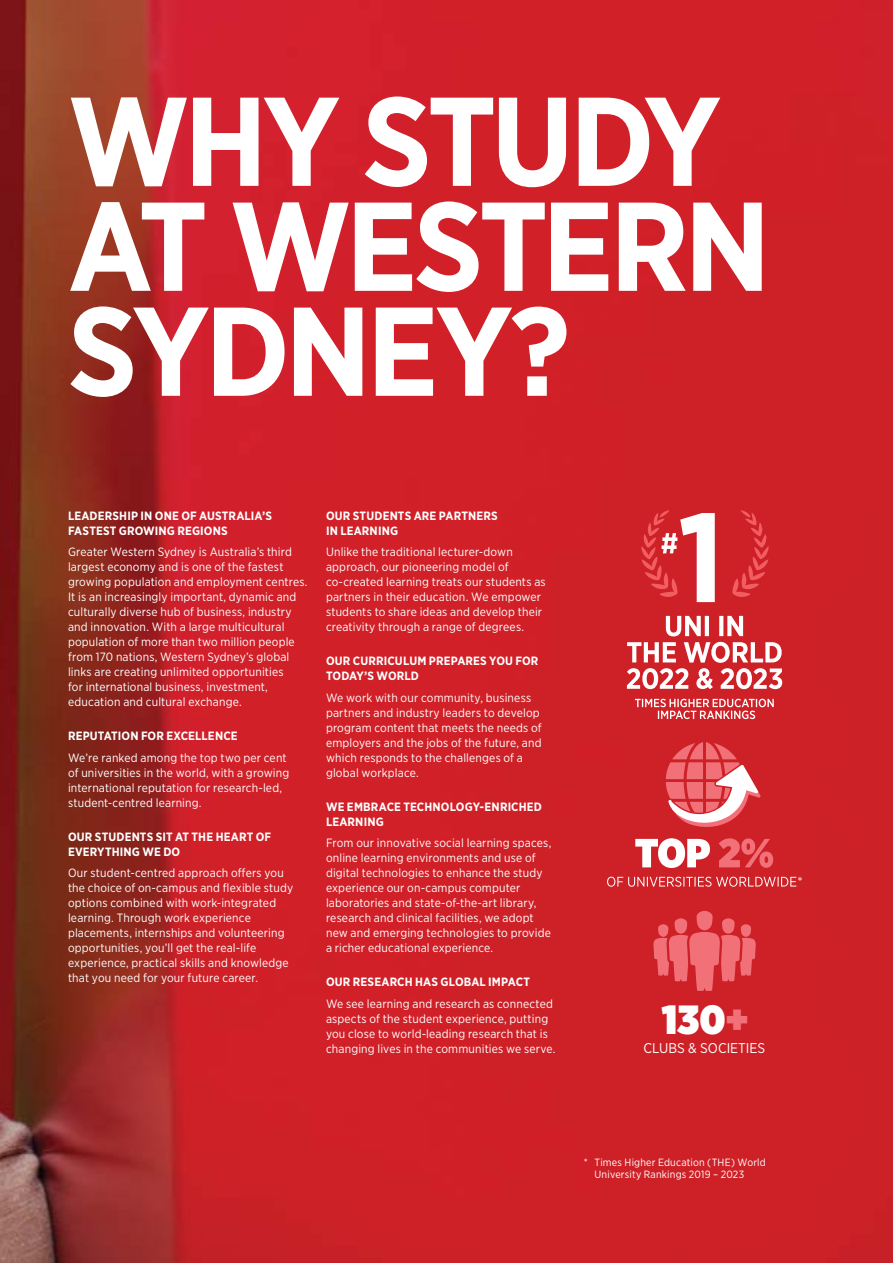
<style>
.page{position:relative;width:893px;height:1263px;background:#fff}
.page>*{position:absolute;margin:0;border:0;box-sizing:border-box;transform-origin:0 0}
.t1{font:700 126px/105px "Gotham Narrow";letter-spacing:-.035em;color:#fff}
.t2{font:900 40.65px "Gotham Narrow";color:#fff}
.t3{font:14.1px "Gotham Narrow";color:#fff}
.t4{font:12px/15px "Gotham Narrow";letter-spacing:.015em;color:#fff}
.t5{font:700 12px/15px "Gotham Narrow";letter-spacing:.01em;color:#fff}
.t6{font:10.5px/12px "Gotham Narrow";letter-spacing:.02em;color:#fff}
.s1{color:#f27179}
</style>
<div class="page">
<img style="left:0;top:0;width:893px;height:1263px">
<svg style="left:607px;top:877px;width:195px;height:10px;background:#da5a5e"></svg>
<svg style="left:719px;top:838px;width:54px;height:30px;background:#e14c53"></svg>
<svg style="left:635px;top:838px;width:75px;height:30px"></svg>
<svg style="left:666px;top:742px;width:94px;height:85px"></svg>
<svg style="left:653px;top:911px;width:103px;height:80px;background:#e14c53"></svg>
<svg style="left:635px;top:699px;width:139px;height:20px;background:#db6064"></svg>
<svg style="left:627px;top:642px;width:155px;height:47px"></svg>
<svg style="left:666px;top:616px;width:77px;height:20px"></svg>
<svg style="left:732px;top:510px;width:37px;height:87px;background:#d52d33"></svg>
<svg style="left:641px;top:510px;width:74px;height:92px"></svg>
<h1 class="t1" style="left:68px;top:88px;width:704px">WHY STUDY<br>AT WESTERN<br>SYDNEY?</h1>
<p class="t5" style="left:68px;top:508px;width:206px">LEADERSHIP IN ONE OF AUSTRALIA’S<br>FASTEST GROWING REGIONS</p>
<p class="t4" style="left:68px;top:544px;width:241px">Greater Western Sydney is Australia’s third largest economy and is one of the fastest growing population and employment centres.<br>It is an increasingly important, dynamic and culturally diverse hub of business, industry and innovation. With a large multicultural population of more than two million people from 170 nations, Western Sydney’s global links are creating unlimited opportunities<br>for international business, investment, education and cultural exchange.</p>
<p class="t5" style="left:68px;top:729px;width:171px">REPUTATION FOR EXCELLENCE</p>
<p class="t4" style="left:68px;top:750px;width:223px">We’re ranked among the top two per cent of universities in the world, with a growing international reputation for research-led, student-centred learning.</p>
<p class="t5" style="left:68px;top:829px;width:205px">OUR STUDENTS SIT AT THE HEART OF<br>EVERYTHING WE DO</p>
<p class="t4" style="left:68px;top:865px;width:227px">Our student-centred approach offers you the choice of on-campus and flexible study options combined with work-integrated learning. Through work experience placements, internships and volunteering opportunities, you’ll get the real-life experience, practical skills and knowledge that you need for your future career.</p>
<p class="t5" style="left:326px;top:508px;width:173px">OUR STUDENTS ARE PARTNERS<br>IN LEARNING</p>
<p class="t4" style="left:326px;top:544px;width:221px">Unlike the traditional lecturer-down approach, our pioneering model of co-created learning treats our students as partners in their education. We empower students to share ideas and develop their creativity through a range of degrees.</p>
<p class="t5" style="left:326px;top:654px;width:214px">OUR CURRICULUM PREPARES YOU FOR<br>TODAY’S WORLD</p>
<p class="t4" style="left:326px;top:690px;width:217px">We work with our community, business partners and industry leaders to develop program content that meets the needs of employers and the jobs of the future, and which responds to the challenges of a global workplace.</p>
<p class="t5" style="left:326px;top:799px;width:217px">WE EMBRACE TECHNOLOGY-ENRICHED<br>LEARNING</p>
<p class="t4" style="left:326px;top:835px;width:227px">From our innovative social learning spaces, online learning environments and use of digital technologies to enhance the study experience our on-campus computer laboratories and state-of-the-art library, research and clinical facilities, we adopt new and emerging technologies to provide a richer educational experience.</p>
<p class="t5" style="left:326px;top:975px;width:205px">OUR RESEARCH HAS GLOBAL IMPACT</p>
<p class="t4" style="left:326px;top:996px;width:231px">We see learning and research as connected aspects of the student experience, putting you close to world-leading research that is changing lives in the communities we serve.</p>
<h2 class="t2" style="left:662px;top:992px;width:88px">130<span class="s1">+</span></h2>
<p class="t3" style="left:643px;top:1039px;width:123px">CLUBS &amp; SOCIETIES</p>
<p class="t6" style="left:594px;top:1156px;width:173px;text-indent:-10px">* Times Higher Education (THE) World<br>University Rankings 2019 – 2023</p>
</div>
